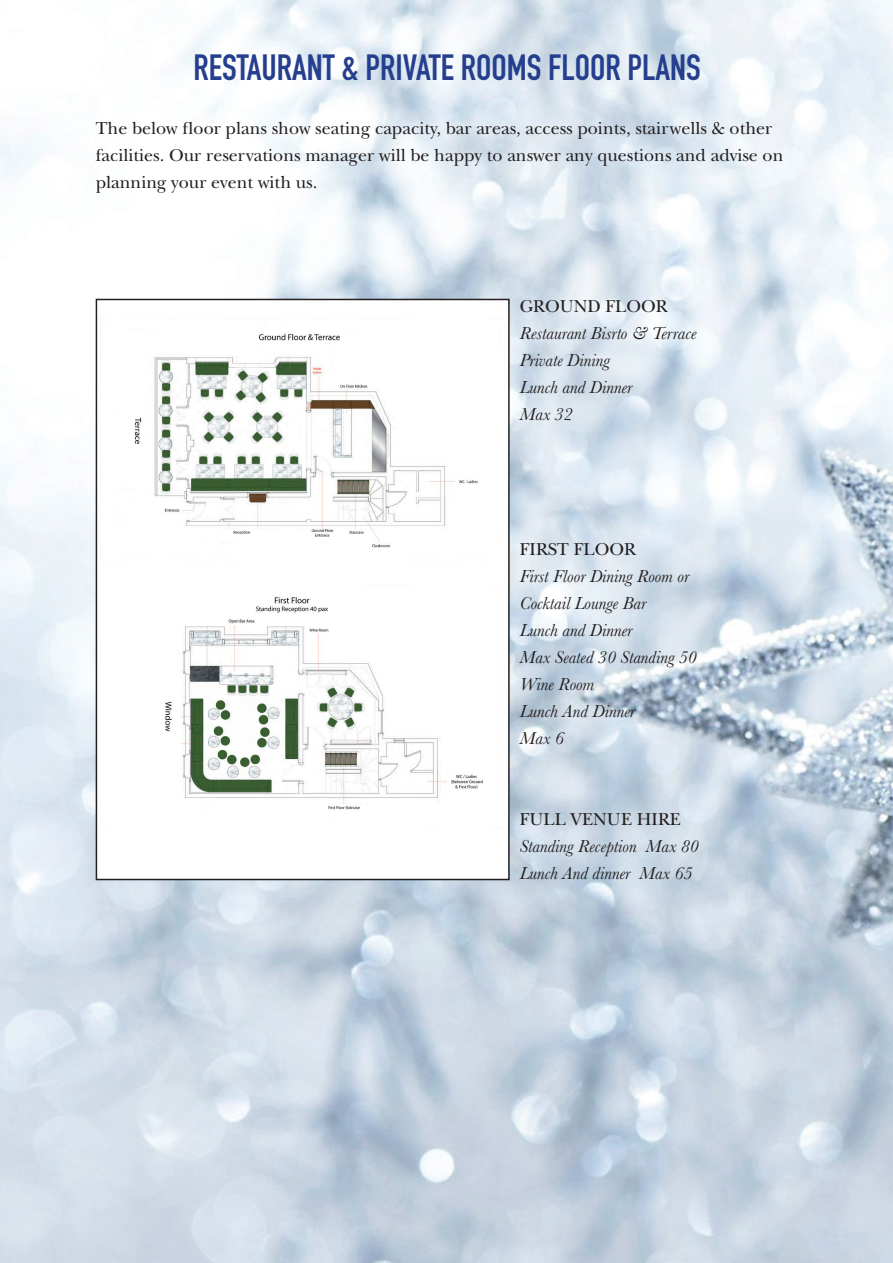
<style>
.page{position:relative;width:893px;height:1263px;background:#fff}
.page>*{position:absolute;margin:0;border:0;box-sizing:border-box;transform-origin:0 0}
.t1{font:700 36px "DIN Condensed";color:#253f8e}
.t2{font:18px/27px "New Baskerville";color:#231f20}
.t3{font:italic 18px/27px "Baskerville";color:#231f20}
</style>
<div class="page">
<img style="left:0;top:0;width:893px;height:1263px">
<div style="left:96px;top:299px;width:413px;height:580px;background:#fff"></div>
<div style="left:96px;top:299px;width:414px;height:581px;border:2px solid #231f20"></div>
<img style="left:165px;top:596px;width:320px;height:214px">
<img style="left:134px;top:324px;width:344px;height:224px">
<h1 class="t1" style="left:194px;top:43px;width:509px">RESTAURANT &amp; PRIVATE ROOMS FLOOR PLANS</h1>
<p class="t2" style="left:96px;top:114px;width:689px">The below floor plans show seating capacity, bar areas, access points, stairwells &amp; other facilities. Our reservations manager will be happy to answer any questions and advise on planning your event with us.</p>
<p class="t2" style="left:520px;top:293px;width:149px">GROUND FLOOR</p>
<p class="t3" style="left:520px;top:320px;width:178px">Restaurant Bisrto &amp; Terrace<br>Private Dining<br>Lunch and Dinner<br>Max 32</p>
<p class="t2" style="left:520px;top:536px;width:118px">FIRST FLOOR</p>
<p class="t3" style="left:520px;top:563px;width:179px">First Floor Dining Room or<br>Cocktail Lounge Bar<br>Lunch and Dinner<br>Max Seated 30 Standing 50<br>Wine Room<br>Lunch And Dinner<br>Max 6</p>
<p class="t2" style="left:520px;top:806px;width:163px">FULL VENUE HIRE</p>
<p class="t3" style="left:520px;top:833px;width:181px">Standing Reception Max 80<br>Lunch And dinner Max 65</p>
</div>
